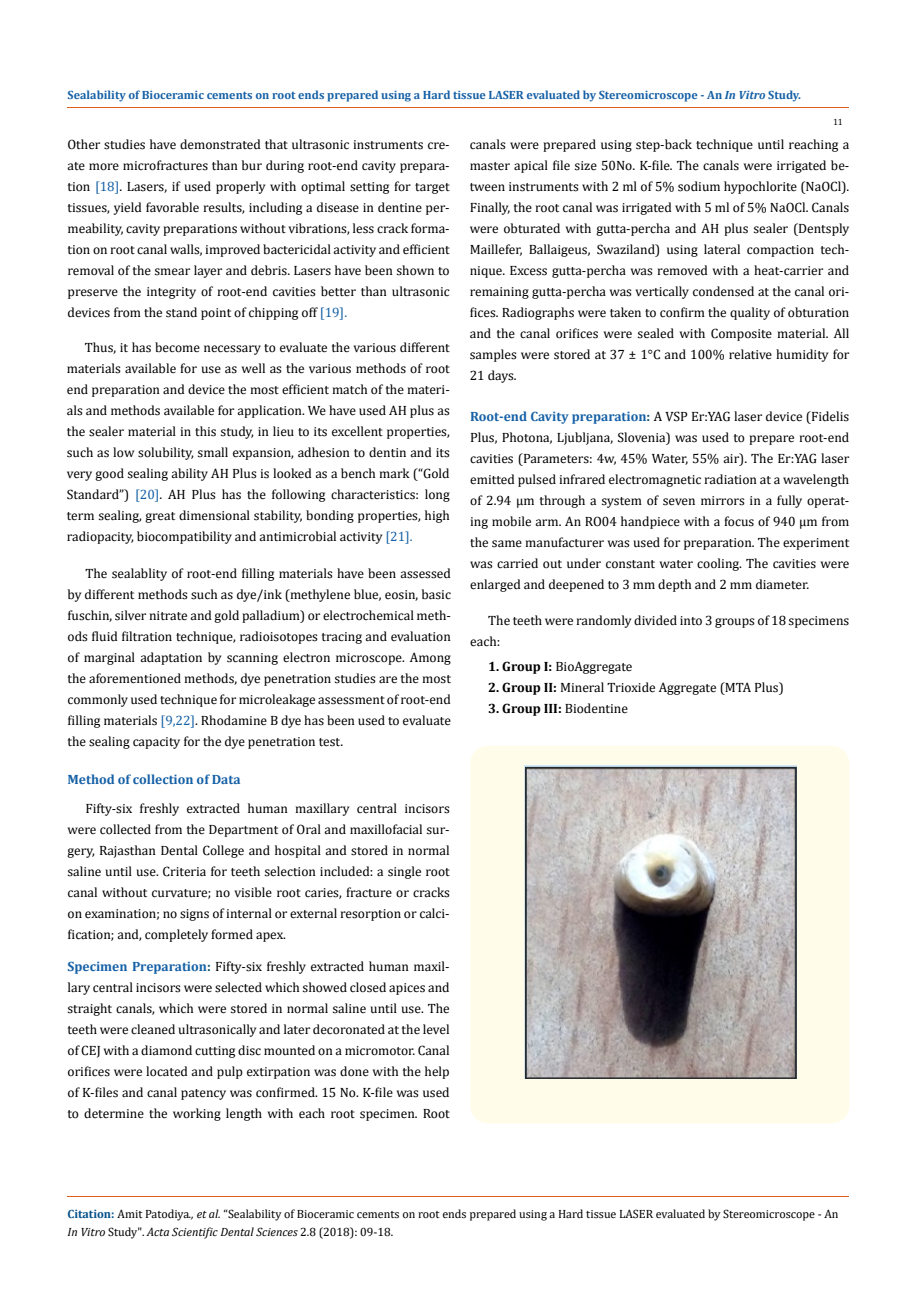
<style>
.page{position:relative;width:917px;height:1316px;background:#fff}
.page>*{position:absolute;margin:0;border:0;box-sizing:border-box;transform-origin:0 0}
.t1{font:13.5px/21px "Cambria";color:#000;text-align:justify}
.t2{font:700 13.5px "Cambria";color:#1560a6}
.t3{font:700 13.5px "Cambria";color:#000}
.t4{font:12px/18px "Cambria";color:#000}
.t5{font:700 12px "Cambria";color:#1560a6}
.t6{font:9px "Cambria";color:#000}
.s1{font-style:italic}
.s2{color:#1560a6}
.s3{font-weight:700;color:#1560a6}
.s4{font-weight:700;color:#0e546a}
.s5{font-weight:700}
.s6{font-weight:400}
.s7{font-weight:700;color:#035089}
</style>
<div class="page">
<hr style="left:67px;top:1196px;width:782px;height:1px;background:#e05d1a">
<hr style="left:67px;top:107px;width:782px;height:1px;background:#e05d1a">
<div style="left:470px;top:746px;width:379px;height:377px;background:#fffde9;border-radius:18px"></div>
<img style="left:524px;top:765px;width:272px;height:313px">
<p class="t5" style="left:67px;top:87px;width:735px">Sealability of Bioceramic cements on root ends prepared using a Hard tissue LASER evaluated by Stereomicroscope - An <span class="s1">In Vitro</span> Study.</p>
<p class="t1" style="left:67px;top:133px;width:384px">Other studies have demonstrated that ultrasonic instruments cre&shy;ate more microfractures than bur during root-end cavity prepara&shy;tion <span class="s2">[18]</span>. Lasers, if used properly with optimal setting for target tissues, yield favorable results, including a disease in dentine per&shy;meability, cavity preparations without vibrations, less crack forma&shy;tion on root canal walls, improved bactericidal activity and efficient removal of the smear layer and debris. Lasers have been shown to preserve the integrity of root-end cavities better than ultrasonic devices from the stand point of chipping off <span class="s2">[19].</span></p>
<p class="t6" style="left:833px;top:117px;width:11px">11</p>
<p class="t1" style="left:470px;top:133px;width:381px">canals were prepared using step-back technique until reaching a master apical file size 50No. K-file. The canals were irrigated be&shy;tween instruments with 2 ml of 5% sodium hypochlorite (NaOCl).<br>Finally, the root canal was irrigated with 5 ml of 5% NaOCl. Canals were obturated with gutta-percha and AH plus sealer (Dentsply Maillefer, Ballaigeus, Swaziland) using lateral compaction tech&shy;nique. Excess gutta-percha was removed with a heat-carrier and remaining gutta-percha was vertically condensed at the canal ori&shy;fices. Radiographs were taken to confirm the quality of obturation and the canal orifices were sealed with Composite material. All samples were stored at 37 ± 1°C and 100% relative humidity for 21 days.</p>
<p class="t1" style="left:470px;top:405px;width:381px"><span class="s3">Root-end Cavity preparation</span><span class="s4">:</span> A VSP Er:YAG laser device (Fidelis Plus, Photona, Ljubljana, Slovenia) was used to prepare root-end cavities (Parameters: 4w, 45% Water, 55% air). The Er:YAG laser emitted pulsed infrared electromagnetic radiation at a wavelength of 2.94 μm through a system of seven mirrors in a fully operat&shy;ing mobile arm. An RO04 handpiece with a focus of 940 μm from the same manufacturer was used for preparation. The experiment was carried out under constant water cooling. The cavities were enlarged and deepened to 3 mm depth and 2 mm diameter.</p>
<p class="t1" style="left:67px;top:336px;width:384px;text-indent:18px">Thus, it has become necessary to evaluate the various different materials available for use as well as the various methods of root end preparation and device the most efficient match of the materi&shy;als and methods available for application. We have used AH plus as the sealer material in this study, in lieu to its excellent properties, such as low solubility, small expansion, adhesion to dentin and its very good sealing ability AH Plus is looked as a bench mark (“Gold Standard”) <span class="s2">[20]</span>. AH Plus has the following characteristics: long term sealing, great dimensional stability, bonding properties, high radiopacity, biocompatibility and antimicrobial activity <span class="s2">[21].</span></p>
<p class="t1" style="left:67px;top:563px;width:385px;text-indent:18px">The sealablity of root-end filling materials have been assessed by different methods such as dye/ink (methylene blue, eosin, basic fuschin, silver nitrate and gold palladium) or electrochemical meth&shy;ods fluid filtration technique, radioisotopes tracing and evaluation of marginal adaptation by scanning electron microscope. Among the aforementioned methods, dye penetration studies are the most commonly used technique for microleakage assessment of root-end filling materials <span class="s2">[9,22]</span>. Rhodamine B dye has been used to evaluate the sealing capacity for the dye penetration test.</p>
<p class="t1" style="left:470px;top:610px;width:381px;text-indent:18px">The teeth were randomly divided into 3 groups of 18 specimens each:</p>
<p class="t1" style="left:488px;top:656px;width:146px"><span class="s5">1. Group I:</span> BioAggregate</p>
<p class="t1" style="left:488px;top:677px;width:297px"><span class="s5">2. Group II:</span> Mineral Trioxide Aggregate (MTA Plus)</p>
<p class="t3" style="left:488px;top:699px;width:141px">3. Group III: <span class="s6">Biodentine</span></p>
<p class="t2" style="left:67px;top:769px;width:175px">Method of collection of Data</p>
<p class="t1" style="left:67px;top:797px;width:384px;text-indent:18px">Fifty-six freshly extracted human maxillary central incisors were collected from the Department of Oral and maxillofacial sur&shy;gery, Rajasthan Dental College and hospital and stored in normal saline until use. Criteria for teeth selection included: a single root canal without curvature; no visible root caries, fracture or cracks on examination; no signs of internal or external resorption or calci&shy;fication; and, completely formed apex.</p>
<p class="t1" style="left:67px;top:955px;width:384px"><span class="s3">Specimen Preparation</span><span class="s4">:</span> Fifty-six freshly extracted human maxil&shy;lary central incisors were selected which showed closed apices and straight canals, which were stored in normal saline until use. The teeth were cleaned ultrasonically and later decoronated at the level of CEJ with a diamond cutting disc mounted on a micromotor. Canal orifices were located and pulp extirpation was done with the help of K-files and canal patency was confirmed. 15 No. K-file was used to determine the working length with each root specimen. Root</p>
<p class="t4" style="left:67px;top:1204px;width:772px"><span class="s7">Citation:</span> Amit Patodiya<span class="s1">., et al.</span> “Sealability of Bioceramic cements on root ends prepared using a Hard tissue LASER evaluated by Stereomicroscope - An<br><span class="s1">In Vitro</span> Study". <span class="s1">Acta Scientific Dental Sciences</span> 2.8 (2018): 09-18.</p>
</div>
